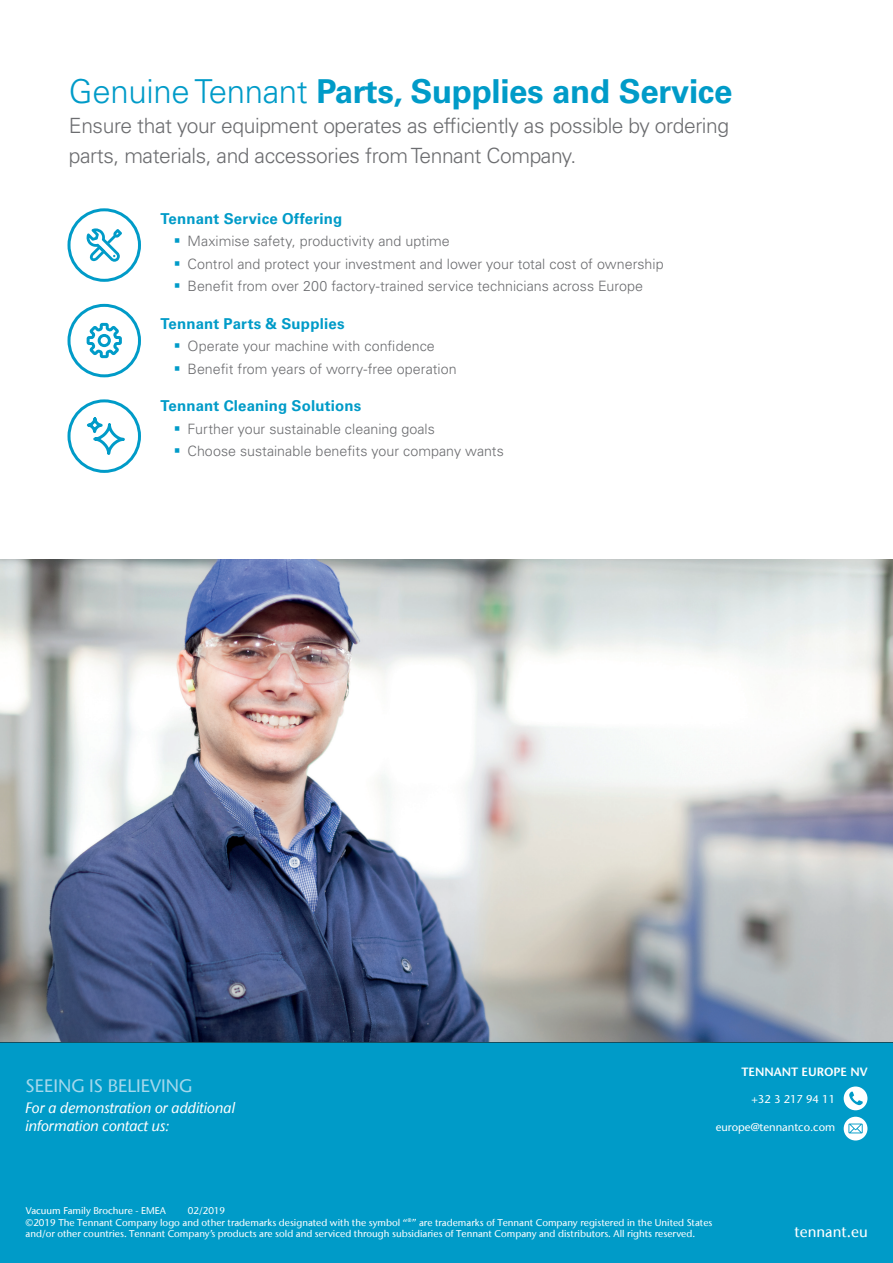
<style>
.page{position:relative;width:893px;height:1263px;background:#fff}
.page>*{position:absolute;margin:0;border:0;box-sizing:border-box;transform-origin:0 0}
.t1{font:700 33px "Univers LT Std";letter-spacing:-.01em;color:#009bc8}
.t2{font:300 21px/30px "Univers LT Std";letter-spacing:-.02em;color:#6c6d70}
.t3{font:500 18px "Stone Sans IIITC Com";color:#a4d8ec}
.t4{font:700 15px "Univers LT Std";letter-spacing:.01em;color:#009bc8}
.t5{font:italic 500 15px/18px "Stone Sans IIITC Com";color:#fff}
.t6{font:500 15px "Stone Sans IIITC Com";color:#fff}
.t7{font:300 14.25px/22.5px "Univers LT Std";color:#6c6d70}
.t8{font:600 12px "Stone Sans Std";color:#fff}
.t9{font:500 11.25px "Stone Sans Std";color:#fff}
.t10{font:500 9.75px/11.7px "Stone Sans IIITC Com";color:#fff}
.s1{font-weight:300}
</style>
<div class="page">
<div style="left:0;top:1042px;width:893px;height:221px;background:#009bc8"></div>
<img style="left:0;top:559px;width:893px;height:483px">
<div style="left:68px;top:304px;width:73px;height:73px;border:3px solid #009bc8;border-radius:50%"></div>
<svg style="left:87px;top:323px;width:35px;height:35px"></svg>
<div style="left:68px;top:208px;width:73px;height:74px;border:3px solid #009bc8;border-radius:50%"></div>
<svg style="left:86px;top:228px;width:36px;height:34px"></svg>
<div style="left:68px;top:399px;width:73px;height:74px;border:3px solid #009bc8;border-radius:50%"></div>
<div style="left:87px;top:417px;width:16px;height:16px;border:3px solid #009bc8;border-radius:50%"></div>
<svg style="left:92px;top:422px;width:33px;height:33px"></svg>
<h1 class="t1" style="left:69px;top:72px;width:665px"><span class="s1">Genuine Tennant</span> Parts, Supplies and Service</h1>
<h2 class="t2" style="left:69px;top:111px;width:662px">Ensure that your equipment operates as efficiently as possible by ordering parts, materials, and accessories from Tennant Company.</h2>
<p class="t4" style="left:160px;top:210px;width:183px">Tennant Service Offering</p>
<p class="t7" style="left:187px;top:230px;width:478px">Maximise safety, productivity and uptime<br>Control and protect your investment and lower your total cost of ownership<br>Benefit from over 200 factory-trained service technicians across Europe</p>
<p class="t4" style="left:160px;top:315px;width:186px">Tennant Parts &amp; Supplies</p>
<p class="t7" style="left:187px;top:335px;width:271px">Operate your machine with confidence<br>Benefit from years of worry-free operation</p>
<p class="t4" style="left:160px;top:397px;width:202px">Tennant Cleaning Solutions</p>
<p class="t7" style="left:187px;top:417px;width:318px">Further your sustainable cleaning goals<br>Choose sustainable benefits your company wants</p>
<p class="t3" style="left:26px;top:1074px;width:169px">SEEING IS BELIEVING</p>
<p class="t5" style="left:26px;top:1098px;width:211px">For a demonstration or additional information contact us:</p>
<p class="t8" style="left:741px;top:1065px;width:128px">TENNANT EUROPE NV</p>
<p class="t9" style="left:751px;top:1092px;width:85px">+32 3 217 94 11</p>
<p class="t9" style="left:716px;top:1120px;width:121px">europe@tennantco.com</p>
<p class="t10" style="left:26px;top:1205px;width:142px">Vacuum Family Brochure - EMEA</p>
<p class="t10" style="left:188px;top:1205px;width:39px">02/2019</p>
<p class="t10" style="left:26px;top:1216px;width:688px">©2019 The Tennant Company logo and other trademarks designated with the symbol “®” are trademarks of Tennant Company registered in the United States and/or other countries. Tennant Company’s products are sold and serviced through subsidiaries of Tennant Company and distributors. All rights reserved.</p>
<p class="t6" style="left:795px;top:1223px;width:75px">tennant.eu</p>
</div>
